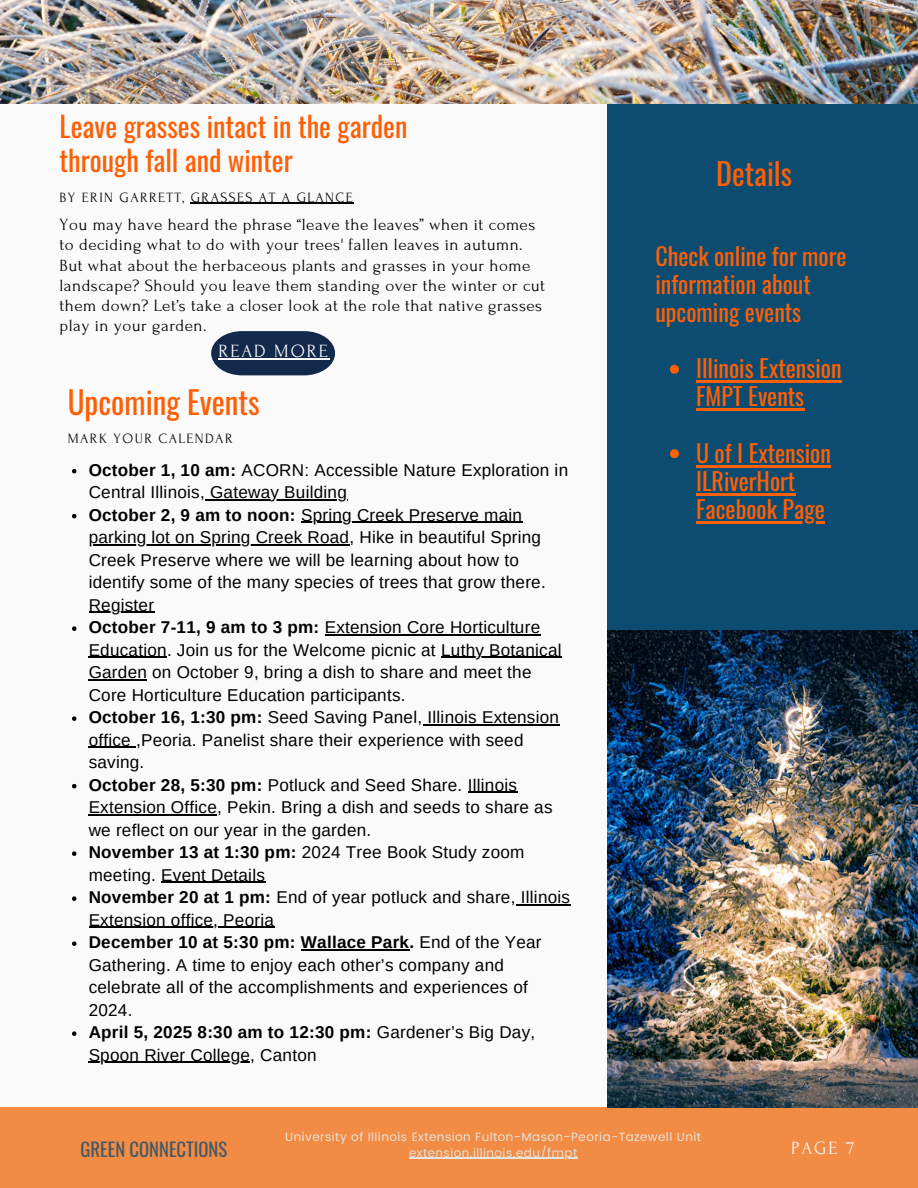
<style>
.page{position:relative;width:918px;height:1188px;background:#fafafa}
.page>*{position:absolute;margin:0;border:0;box-sizing:border-box;transform-origin:0 0}
.t1{font:31.2px "Oswald";color:#ff5f05}
.t2{font:30.15px "Oswald";color:#ff5f05}
.t3{font:28.05px/33.8px "Oswald";color:#ff5f05}
.t4{font:24px/28.2px "Oswald";color:#ff5f05}
.t5{font:18.6px "Oswald";color:#435967}
.t6{font:18.6px "Forum";letter-spacing:.1em;color:#fff}
.t7{font:18.6px "Forum";color:#fafafa}
.t8{font:17.1px/22.5px "Arimo";letter-spacing:.015em;color:#000}
.t9{font:17.1px/20.2px "Forum";letter-spacing:.025em;color:#000}
.t10{font:14.1px "Forum";letter-spacing:.1em;color:#000}
.t11{font:12px "Poppins";letter-spacing:.04em;color:#e3e4dd}
.s1{font-weight:700}
</style>
<div class="page">
<div style="left:607px;top:83px;width:311px;height:585px;background:#0d4c71"></div>
<div style="left:0;top:1107px;width:918px;height:81px;background:#f28b43"></div>
<img style="left:607px;top:631px;width:311px;height:477px">
<img style="left:0;top:0;width:918px;height:103px">
<svg style="left:670px;top:365px;width:9px;height:9px"></svg>
<hr style="left:696px;top:381px;width:146px;height:2px;background:#ff5f05">
<hr style="left:696px;top:409px;width:108px;height:2px;background:#ff5f05">
<svg style="left:670px;top:449px;width:9px;height:9px"></svg>
<hr style="left:696px;top:465px;width:135px;height:2px;background:#ff5f05">
<hr style="left:696px;top:493px;width:99px;height:2px;background:#ff5f05">
<hr style="left:696px;top:521px;width:129px;height:2px;background:#ff5f05">
<hr style="left:409px;top:1158px;width:169px;height:1px;background:#e3e4dd">
<svg style="left:72px;top:469px;width:4px;height:4px"></svg>
<hr style="left:205px;top:499px;width:142px;height:1px;background:#000">
<svg style="left:72px;top:514px;width:4px;height:4px"></svg>
<hr style="left:301px;top:522px;width:221px;height:1px;background:#000">
<hr style="left:89px;top:544px;width:261px;height:1px;background:#000">
<hr style="left:89px;top:612px;width:65px;height:1px;background:#000">
<svg style="left:72px;top:626px;width:4px;height:5px"></svg>
<hr style="left:325px;top:634px;width:216px;height:1px;background:#000">
<hr style="left:89px;top:657px;width:78px;height:1px;background:#000">
<hr style="left:441px;top:657px;width:43px;height:1px;background:#000">
<hr style="left:484px;top:657px;width:78px;height:1px;background:#000">
<hr style="left:89px;top:679px;width:58px;height:1px;background:#000">
<svg style="left:72px;top:716px;width:4px;height:5px"></svg>
<hr style="left:423px;top:724px;width:136px;height:1px;background:#000">
<hr style="left:89px;top:747px;width:47px;height:1px;background:#000">
<svg style="left:72px;top:784px;width:4px;height:4px"></svg>
<hr style="left:468px;top:792px;width:49px;height:1px;background:#000">
<hr style="left:89px;top:814px;width:128px;height:1px;background:#000">
<svg style="left:72px;top:851px;width:4px;height:5px"></svg>
<hr style="left:161px;top:882px;width:104px;height:1px;background:#000">
<svg style="left:72px;top:896px;width:4px;height:5px"></svg>
<hr style="left:516px;top:904px;width:54px;height:1px;background:#000">
<hr style="left:89px;top:927px;width:185px;height:1px;background:#000">
<svg style="left:72px;top:941px;width:4px;height:5px"></svg>
<hr style="left:301px;top:949px;width:108px;height:1px;background:#000">
<svg style="left:72px;top:1031px;width:4px;height:5px"></svg>
<hr style="left:89px;top:1062px;width:161px;height:1px;background:#000">
<hr style="left:191px;top:203px;width:163px;height:1px;background:#000">
<svg style="left:211px;top:331px;width:124px;height:44px;background:#314462"></svg>
<hr style="left:218px;top:358px;width:112px;height:1px;background:#fff">
<h3 class="t3" style="left:60px;top:109px;width:349px">Leave grasses intact in the garden through fall and winter</h3>
<p class="t10" style="left:60px;top:190px;width:295px">BY ERIN GARRETT, GRASSES AT A GLANCE</p>
<p class="t9" style="left:60px;top:215px;width:487px">You may have heard the phrase “leave the leaves” when it comes to deciding what to do with your trees' fallen leaves in autumn.<br>But what about the herbaceous plants and grasses in your home landscape? Should you leave them standing over the winter or cut them down? Let’s take a closer look at the role that native grasses play in your garden.</p>
<p class="t6" style="left:218px;top:341px;width:111px">READ MORE</p>
<p class="t1" style="left:68px;top:378px;width:194px">Upcoming Events</p>
<p class="t10" style="left:68px;top:431px;width:166px">MARK YOUR CALENDAR</p>
<p class="t8" style="left:89px;top:458px;width:481px"><span class="s1">October 1, 10 am:</span> ACORN: Accessible Nature Exploration in<br>Central Illinois, Gateway Building</p>
<p class="t8" style="left:89px;top:503px;width:435px"><span class="s1">October 2, 9 am to noon:</span> Spring Creek Preserve main</p>
<p class="t8" style="left:89px;top:526px;width:459px">parking lot on Spring Creek Road, Hike in beautiful Spring<br>Creek Preserve where we will be learning about how to identify some of the many species of trees that grow there.</p>
<p class="t8" style="left:89px;top:593px;width:474px">Register<br><span class="s1">October 7-11, 9 am to 3 pm:</span> Extension Core Horticulture<br>Education. Join us for the Welcome picnic at Luthy Botanical</p>
<p class="t8" style="left:89px;top:661px;width:472px">Garden on October 9, bring a dish to share and meet the Core Horticulture Education participants.<br><span class="s1">October 16, 1:30 pm:</span> Seed Saving Panel, Illinois Extension office ,Peoria. Panelist share their experience with seed</p>
<p class="t8" style="left:89px;top:751px;width:465px">saving.<br><span class="s1">October 28, 5:30 pm:</span> Potluck and Seed Share. Illinois<br>Extension Office, Pekin. Bring a dish and seeds to share as</p>
<p class="t8" style="left:89px;top:818px;width:437px">we reflect on our year in the garden.<br><span class="s1">November 13 at 1:30 pm:</span> 2024 Tree Book Study zoom meeting. Event Details</p>
<p class="t8" style="left:89px;top:886px;width:483px"><span class="s1">November 20 at 1 pm:</span> End of year potluck and share, Illinois</p>
<p class="t8" style="left:89px;top:908px;width:454px">Extension office, Peoria<br><span class="s1">December 10 at 5:30 pm: Wallace Park.</span> End of the Year</p>
<h3 class="t8" style="left:89px;top:953px;width:448px">Gathering. A time to enjoy each other’s company and celebrate all of the accomplishments and experiences of 2024.<br><span class="s1">April 5, 2025 8:30 am to 12:30 pm:</span> Gardener’s Big Day,</h3>
<h3 class="t8" style="left:89px;top:1043px;width:229px">Spoon River College, Canton</h3>
<h1 class="t2" style="left:716px;top:150px;width:77px">Details</h1>
<h1 class="t4" style="left:655px;top:241px;width:193px">Check online for more information about upcoming events</h1>
<h5 class="t4" style="left:696px;top:353px;width:147px">Illinois Extension<br>FMPT Events</h5>
<h4 class="t4" style="left:696px;top:438px;width:136px">U of I Extension<br>ILRiverHort</h4>
<h3 class="t4" style="left:696px;top:494px;width:130px">Facebook Page</h3>
<h5 class="t11" style="left:285px;top:1130px;width:417px">University of Illinois Extension Fulton-Mason-Peoria-Tazewell Unit</h5>
<p class="t11" style="left:409px;top:1146px;width:170px">extension.illinois.edu/fmpt</p>
<h1 class="t5" style="left:81px;top:1135px;width:148px">GREEN CONNECTIONS</h1>
<h2 class="t7" style="left:791px;top:1138px;width:65px">PAGE 7</h2>
</div>
